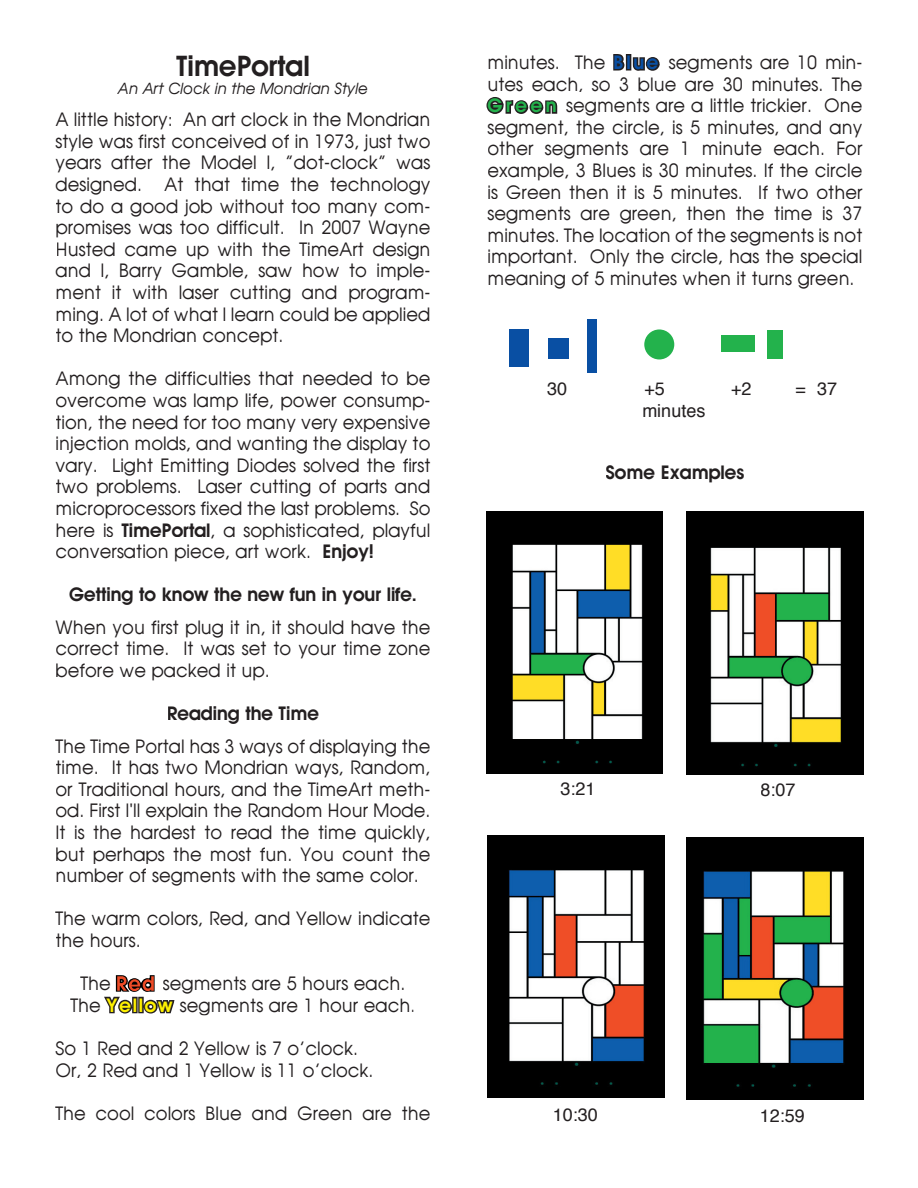
<style>
.page{position:relative;width:918px;height:1188px;background:#fff}
.page>*{position:absolute;margin:0;border:0;box-sizing:border-box;transform-origin:0 0}
.t1{font:600 27px "Avant Garde";color:#231f20}
.t2{font:18px/21.6px "Avant Garde";color:#231f20;text-align:justify}
.t3{font:600 18px "Avant Garde";color:#231f20}
.t4{font:18px "Helvetica";color:#231f20}
.t5{font:italic 15px "Avant Garde";color:#231f20}
.s1{font-weight:600}
.s2{font-weight:600;color:#f04c27}
.s3{font-weight:600;color:#fff101}
.s4{font-weight:600;color:#094fa3}
.s5{font-weight:600;color:#23b24c}
</style>
<div class="page">
<svg style="left:104px;top:997px;width:71px;height:17px"></svg>
<svg style="left:613px;top:54px;width:47px;height:17px"></svg>
<svg style="left:486px;top:97px;width:71px;height:17px"></svg>
<div style="left:509px;top:330px;width:20px;height:37px;background:#094fa3"></div>
<div style="left:549px;top:338px;width:20px;height:21px;background:#094fa3"></div>
<div style="left:588px;top:319px;width:9px;height:54px;background:#094fa3"></div>
<div style="left:644px;top:329px;width:30px;height:30px;background:#23b24c;border-radius:50%"></div>
<div style="left:721px;top:335px;width:34px;height:16px;background:#23b24c"></div>
<div style="left:768px;top:330px;width:15px;height:29px;background:#23b24c"></div>
<img style="left:486px;top:512px;width:177px;height:262px">
<img style="left:687px;top:512px;width:177px;height:262px">
<img style="left:686px;top:837px;width:178px;height:262px">
<img style="left:487px;top:835px;width:177px;height:263px">
<img style="left:116px;top:975px;width:39px;height:17px">
<h1 class="t1" style="left:176px;top:49px;width:135px">TimePortal</h1>
<p class="t5" style="left:118px;top:79px;width:252px">An Art Clock in the Mondrian Style</p>
<p class="t2" style="left:56px;top:109px;width:377px">A little history: An art clock in the Mondrian style was first conceived of in 1973, just two years after the Model I, ”dot-clock” was designed. At that time the technology to do a good job without too many com&shy;promises was too difficult. In 2007 Wayne Husted came up with the TimeArt design and I, Barry Gamble, saw how to imple&shy;ment it with laser cutting and program&shy;ming. A lot of what I learn could be applied to the Mondrian concept.</p>
<p class="t2" style="left:56px;top:368px;width:377px">Among the difficulties that needed to be overcome was lamp life, power consump&shy;tion, the need for too many very expensive injection molds, and wanting the display to vary. Light Emitting Diodes solved the first two problems. Laser cutting of parts and microprocessors fixed the last problems. So here is <span class="s1">TimePortal</span>, a sophisticated, playful conversation piece, art work. <span class="s1">Enjoy!</span></p>
<p class="t3" style="left:69px;top:583px;width:349px">Getting to know the new fun in your life.</p>
<p class="t2" style="left:56px;top:617px;width:377px">When you first plug it in, it should have the correct time. It was set to your time zone before we packed it up.</p>
<p class="t3" style="left:167px;top:702px;width:153px">Reading the Time</p>
<p class="t2" style="left:56px;top:735px;width:377px">The Time Portal has 3 ways of displaying the time. It has two Mondrian ways, Random, or Traditional hours, and the TimeArt meth&shy;od. First I'll explain the Random Hour Mode.<br>It is the hardest to read the time quickly, but perhaps the most fun. You count the number of segments with the same color.</p>
<p class="t2" style="left:56px;top:908px;width:376px">The warm colors, Red, and Yellow indicate the hours.</p>
<p class="t2" style="left:71px;top:973px;width:346px;text-align:center">The <span class="s2">Red</span> segments are 5 hours each.<br>The <span class="s3">Yellow</span> segments are 1 hour each.</p>
<p class="t2" style="left:56px;top:1038px;width:320px">So 1 Red and 2 Yellow is 7 o’clock.<br>Or, 2 Red and 1 Yellow is 11 o’clock.</p>
<p class="t2" style="left:56px;top:1103px;width:376px">The cool colors Blue and Green are the</p>
<p class="t2" style="left:488px;top:52px;width:377px">minutes. The <span class="s4">B l u e</span> segments are 10 min&shy;utes each, so 3 blue are 30 minutes. The <span class="s5">G r e e n</span> segments are a little trickier. One segment, the circle, is 5 minutes, and any other segments are 1 minute each. For example, 3 Blues is 30 minutes. If the circle is Green then it is 5 minutes. If two other segments are green, then the time is 37 minutes. The location of the segments is not important. Only the circle, has the special meaning of 5 minutes when it turns green.</p>
<p class="t4" style="left:547px;top:374px;width:22px">30</p>
<p class="t4" style="left:644px;top:374px;width:22px">+5</p>
<p class="t4" style="left:731px;top:374px;width:22px">+2</p>
<p class="t4" style="left:796px;top:374px;width:43px">= 37</p>
<p class="t4" style="left:642px;top:395px;width:65px">minutes</p>
<p class="t3" style="left:606px;top:461px;width:140px">Some Examples</p>
<p class="t4" style="left:560px;top:773px;width:37px">3:21</p>
<p class="t4" style="left:761px;top:774px;width:37px">8:07</p>
<p class="t4" style="left:553px;top:1100px;width:47px">10:30</p>
<p class="t4" style="left:760px;top:1101px;width:47px">12:59</p>
</div>
